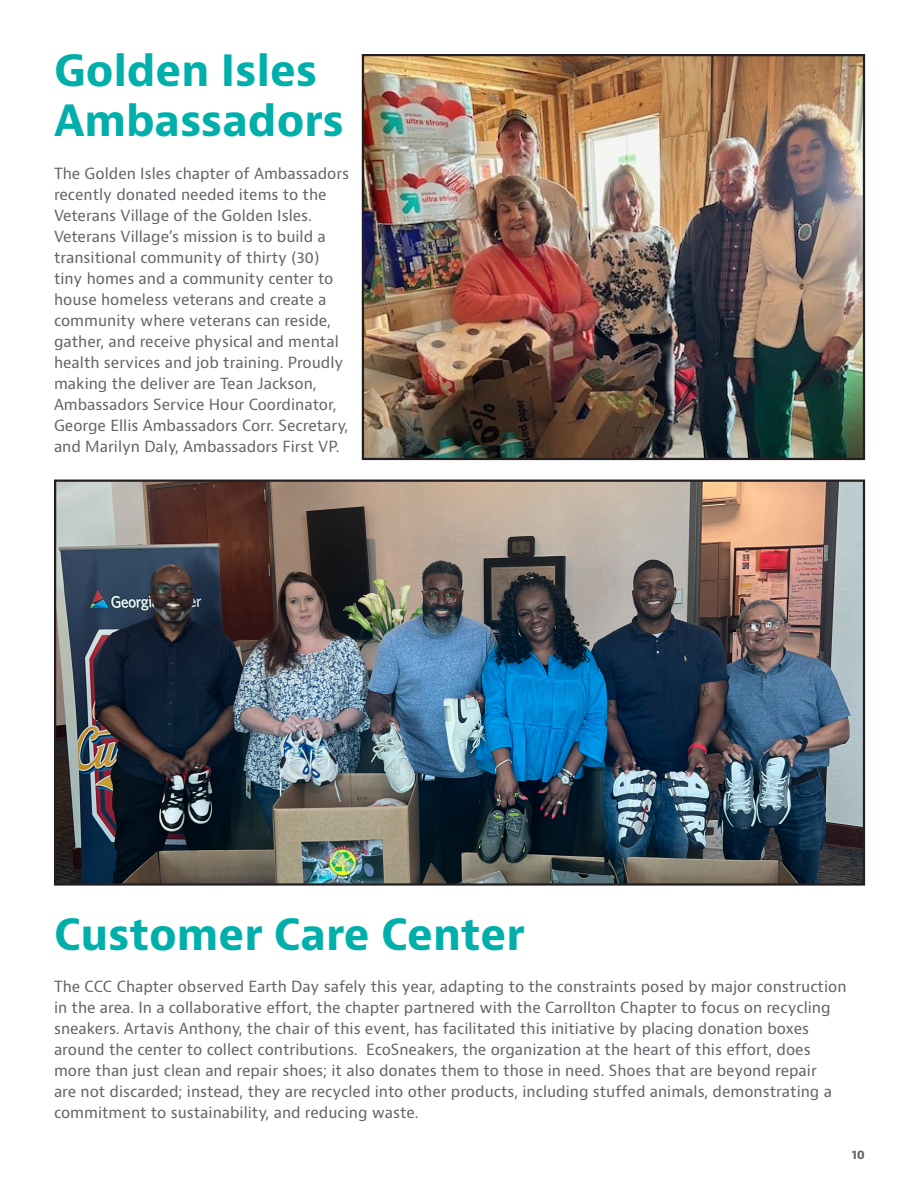
<style>
.page{position:relative;width:918px;height:1188px;background:#fff}
.page>*{position:absolute;margin:0;border:0;box-sizing:border-box;transform-origin:0 0}
.t1{font:700 42px/50.4px "Bernino Sans";color:#00afaa}
.t2{font:15px/21px "Bernino Sans";color:#62656a}
.t3{font:700 12px "Bernino Sans";color:#62656a}
</style>
<div class="page">
<img style="left:365px;top:57px;width:497px;height:400px">
<div style="left:362px;top:54px;width:503px;height:406px;border:2px solid #231f20"></div>
<img style="left:57px;top:483px;width:805px;height:400px">
<div style="left:54px;top:480px;width:811px;height:406px;border:2px solid #231f20"></div>
<p class="t1" style="left:54px;top:46px;width:292px">Golden Isles<br>Ambassadors</p>
<p class="t2" style="left:54px;top:163px;width:297px">The Golden Isles chapter of Ambassadors recently donated needed items to the Veterans Village of the Golden Isles.<br>Veterans Village’s mission is to build a transitional community of thirty (30) tiny homes and a community center to house homeless veterans and create a community where veterans can reside, gather, and receive physical and mental health services and job training. Proudly making the deliver are Tean Jackson, Ambassadors Service Hour Coordinator, George Ellis Ambassadors Corr. Secretary, and Marilyn Daly, Ambassadors First VP.</p>
<p class="t1" style="left:54px;top:910px;width:472px">Customer Care Center</p>
<p class="t2" style="left:54px;top:977px;width:794px">The CCC Chapter observed Earth Day safely this year, adapting to the constraints posed by major construction in the area. In a collaborative effort, the chapter partnered with the Carrollton Chapter to focus on recycling sneakers. Artavis Anthony, the chair of this event, has facilitated this initiative by placing donation boxes around the center to collect contributions. EcoSneakers, the organization at the heart of this effort, does more than just clean and repair shoes; it also donates them to those in need. Shoes that are beyond repair<br>are not discarded; instead, they are recycled into other products, including stuffed animals, demonstrating a commitment to sustainability, and reducing waste.</p>
<p class="t3" style="left:852px;top:1147px;width:15px">10</p>
</div>
